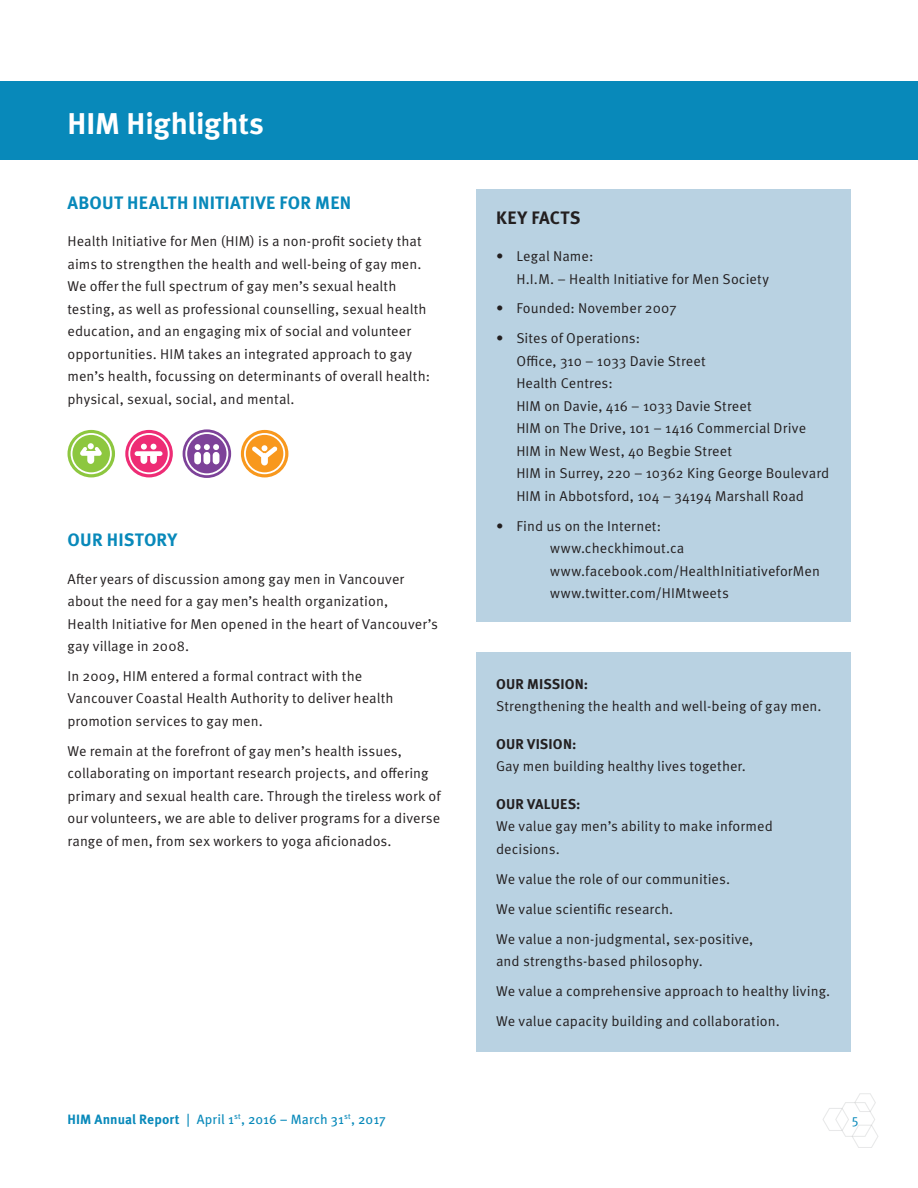
<style>
.page{position:relative;width:918px;height:1188px;background:#fff}
.page>*{position:absolute;margin:0;border:0;box-sizing:border-box;transform-origin:0 0}
.t1{font:700 30px "Meta Pro";letter-spacing:-.01em;color:#fff}
.t2{font:700 18px "Meta Pro";letter-spacing:.01em;color:#0889ba}
.t3{font:700 18px "Meta Pro";color:#231f20}
.t4{font:14.25px/22.5px "Meta Pro Norm";letter-spacing:.005em;color:#231f20}
.t5{font:700 14.25px "Meta Pro";letter-spacing:.01em;color:#231f20}
.t6{font:13.5px "Meta Pro";letter-spacing:.005em;color:#0889ba}
.t7{font:13.5px "Meta Pro Norm";color:#0889ba}
.s1{font-weight:700}
</style>
<div class="page">
<svg style="left:823px;top:1093px;width:55px;height:55px"></svg>
<div style="left:0;top:81px;width:918px;height:79px;background:#0889ba"></div>
<div style="left:476px;top:189px;width:374px;height:433px;background:#b9d2e2"></div>
<div style="left:476px;top:652px;width:374px;height:399px;background:#b9d2e2"></div>
<svg style="left:125px;top:430px;width:48px;height:47px"></svg>
<svg style="left:241px;top:430px;width:47px;height:47px"></svg>
<svg style="left:68px;top:430px;width:47px;height:47px"></svg>
<svg style="left:183px;top:429px;width:48px;height:49px"></svg>
<h1 class="t1" style="left:68px;top:100px;width:198px">HIM HIGHLIGHTS</h1>
<p class="t2" style="left:68px;top:188px;width:133px">ABOUT HEALTH INITI</p>
<p class="t2" style="left:230px;top:188px;width:61px">ATIVE FOR</p>
<p class="t2" style="left:315px;top:188px;width:13px">MEN</p>
<p class="t4" style="left:67px;top:229px;width:364px">H ealth Initiative for Men (H IM) is a non-profit society that aims to strengthen the health and well-being of gay men.<br>We offer the full spectrum of gay men’s sexual health testing, as well as professional counselling, sexual health education, and an engaging mix of social and volunteer opportunities. H IM takes an integrated approach to gay men’s health, focussing on determinants of overall health: physical, sexual, social, and mental.</p>
<p class="t2" style="left:68px;top:526px;width:51px">OUR HISTOR</p>
<p class="t2" style="left:167px;top:526px;width:11px">Y</p>
<p class="t4" style="left:67px;top:566px;width:372px">After years of discussion among gay men in Vancouver about the need for a gay men’s health organization,<br>H ealth Initiative for Men opened in the heart of Vancouver’s gay village in 2008.</p>
<p class="t4" style="left:67px;top:664px;width:328px">In 2009, H IM entered a formal contract with the<br>Vancouver Coastal H ealth Authority to deliver health promotion services to gay men.</p>
<p class="t4" style="left:67px;top:739px;width:376px">We remain at the forefront of gay men’s health issues, collaborating on important research projects, and offering primary and sexual health care. Through the tireless work of our volunteers, we are able to deliver programs for a diverse range of men, from sex workers to yoga aficionados.</p>
<p class="t3" style="left:496px;top:203px;width:65px">KEY FACTS</p>
<p class="t4" style="left:516px;top:244px;width:254px;text-indent:-20px">• Legal Name:<br>H .I.M. – H ealth Initiative for Men Society</p>
<p class="t4" style="left:496px;top:296px;width:182px">• Founded: November 2007</p>
<p class="t4" style="left:496px;top:326px;width:145px">• Sites of Operations:</p>
<p class="t4" style="left:516px;top:349px;width:191px">Office, 310 – 1033 Davie Street</p>
<p class="t4" style="left:496px;top:371px;width:118px">H ealth Centres:</p>
<p class="t4" style="left:516px;top:394px;width:237px">H IM on Davie, 416 – 1033 Davie Street</p>
<p class="t4" style="left:516px;top:416px;width:291px">H IM on The Drive, 101 – 1416 Commercial Drive</p>
<p class="t4" style="left:516px;top:439px;width:217px">H IM in N ew West, 40 Begbie Street</p>
<p class="t4" style="left:516px;top:461px;width:315px">H IM in Surrey, 220 – 10362 King George Boulevard</p>
<p class="t4" style="left:516px;top:484px;width:289px">H IM in Abbotsford, 104 – 34194 Marshall Road</p>
<p class="t4" style="left:550px;top:514px;width:271px;text-indent:-54px">• Find us on the Internet:<br>www.checkhimout.ca www.facebook.com/H ealthInitiativeforMen www.twitter.com/H IMtweets</p>
<p class="t5" style="left:496px;top:672px;width:94px">OUR MISSION:</p>
<p class="t4" style="left:496px;top:694px;width:327px">Strengthening the health and well-being of gay men.</p>
<p class="t5" style="left:496px;top:732px;width:82px">OUR VISION:</p>
<p class="t4" style="left:496px;top:754px;width:251px">Gay men building healthy lives together.</p>
<p class="t5" style="left:496px;top:792px;width:86px">OUR VALUES:</p>
<p class="t4" style="left:496px;top:814px;width:278px">We value gay men’s ability to make informed decisions.</p>
<p class="t4" style="left:496px;top:863px;width:259px;line-height:30px">We value the role of our communities.<br>We value scientific research.<br>We value a non-judgmental, sex-positive,</p>
<p class="t4" style="left:496px;top:945px;width:336px;line-height:30px">and strengths-based philosophy.<br>We value a comprehensive approach to healthy living.<br>We value capacity building and collaboration.</p>
<p class="t6" style="left:68px;top:1108px;width:320px"><span class="s1">HIM ANNUAL REPORT</span> | April 1<sup>st</sup>, 2016 – March 31<sup>st</sup>, 2017</p>
<p class="t7" style="left:852px;top:1109px;width:8px">5</p>
</div>
